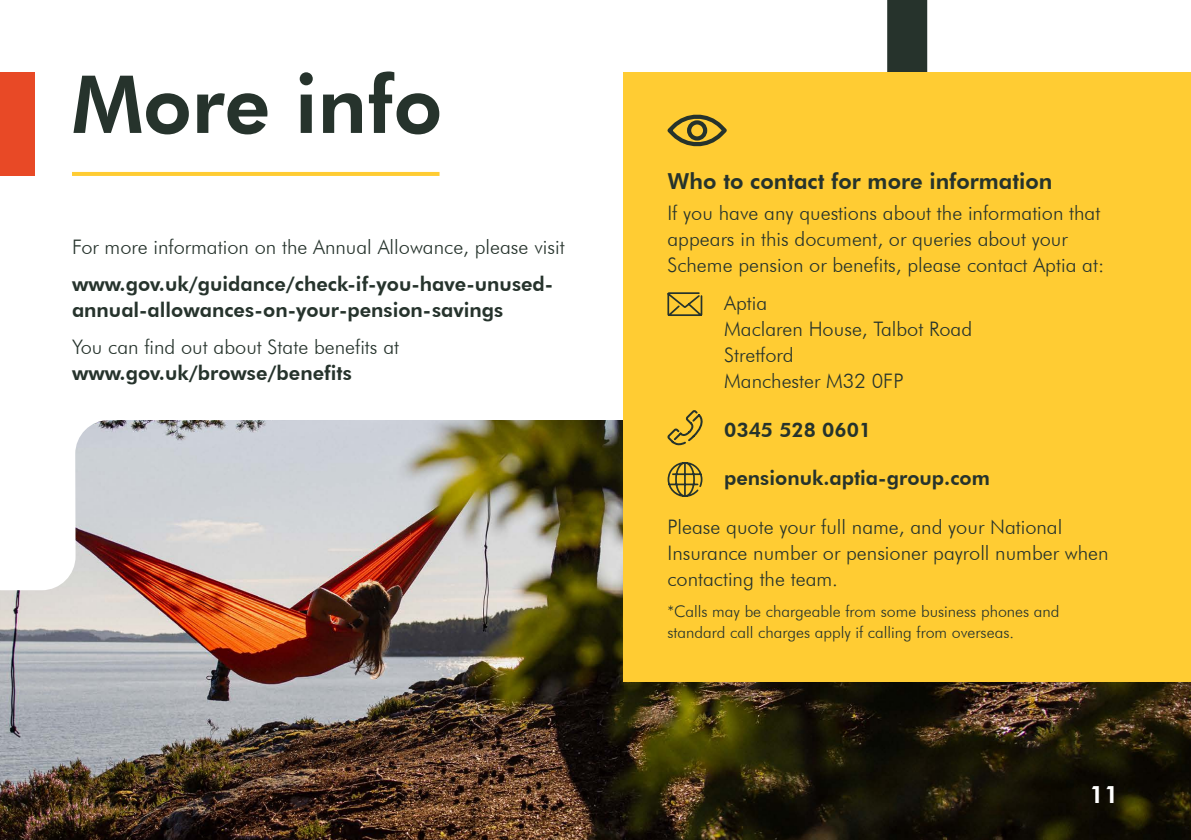
<style>
.page{position:relative;width:1191px;height:840px;background:#fff}
.page>*{position:absolute;margin:0;border:0;box-sizing:border-box;transform-origin:0 0}
.t1{font:800 80px "Futura BT";color:#26332c}
.t2{font:800 24px "Futura BT";color:#fff}
.t3{font:800 22px "Futura BT";color:#26332c}
.t4{font:300 20px/26px "Futura BT";color:#26332c}
.t5{font:800 20px/26px "Futura BT";color:#26332c}
.t6{font:300 16px/20px "Futura BT";color:#26332c}
</style>
<div class="page">
<img style="left:0;top:420px;width:1191px;height:419px">
<div style="left:887px;top:0;width:41px;height:72px;background:#26332c"></div>
<hr style="left:72px;top:172px;width:367px;height:4px;background:#fc3">
<div style="left:0;top:72px;width:34px;height:104px;background:#e84926"></div>
<div style="left:623px;top:72px;width:568px;height:609px;background:#fc3"></div>
<svg style="left:667px;top:114px;width:60px;height:33px"></svg>
<svg style="left:667px;top:462px;width:36px;height:35px"></svg>
<svg style="left:667px;top:292px;width:36px;height:24px"></svg>
<svg style="left:667px;top:410px;width:36px;height:36px"></svg>
<h1 class="t1" style="left:72px;top:56px;width:372px">More info</h1>
<p class="t4" style="left:72px;top:233px;width:494px">For more information on the Annual Allowance, please visit</p>
<p class="t5" style="left:72px;top:270px;width:483px">www.gov.uk/guidance/check-if-you-have-unused&shy;annual-allowances-on-your-pension-savings</p>
<p class="t4" style="left:72px;top:334px;width:328px">You can find out about State benefits at</p>
<p class="t5" style="left:72px;top:360px;width:281px">www.gov.uk/browse/benefits</p>
<p class="t3" style="left:667px;top:167px;width:386px">Who to contact for more information</p>
<p class="t4" style="left:667px;top:200px;width:438px">If you have any questions about the information that appears in this document, or queries about your<br>Scheme pension or benefits, please contact Aptia at:</p>
<p class="t4" style="left:724px;top:289px;width:249px">Aptia<br>Maclaren House, Talbot Road<br>Stretford<br>Manchester M32 0FP</p>
<p class="t5" style="left:724px;top:416px;width:149px">0345 528 0601</p>
<p class="t5" style="left:724px;top:465px;width:267px">pensionuk.aptia-group.com</p>
<p class="t4" style="left:667px;top:513px;width:443px">Please quote your full name, and your National<br>Insurance number or pensioner payroll number when contacting the team.</p>
<p class="t6" style="left:667px;top:601px;width:394px">*Calls may be chargeable from some business phones and standard call charges apply if calling from overseas.</p>
<p class="t2" style="left:1089px;top:779px;width:31px">11</p>
</div>
